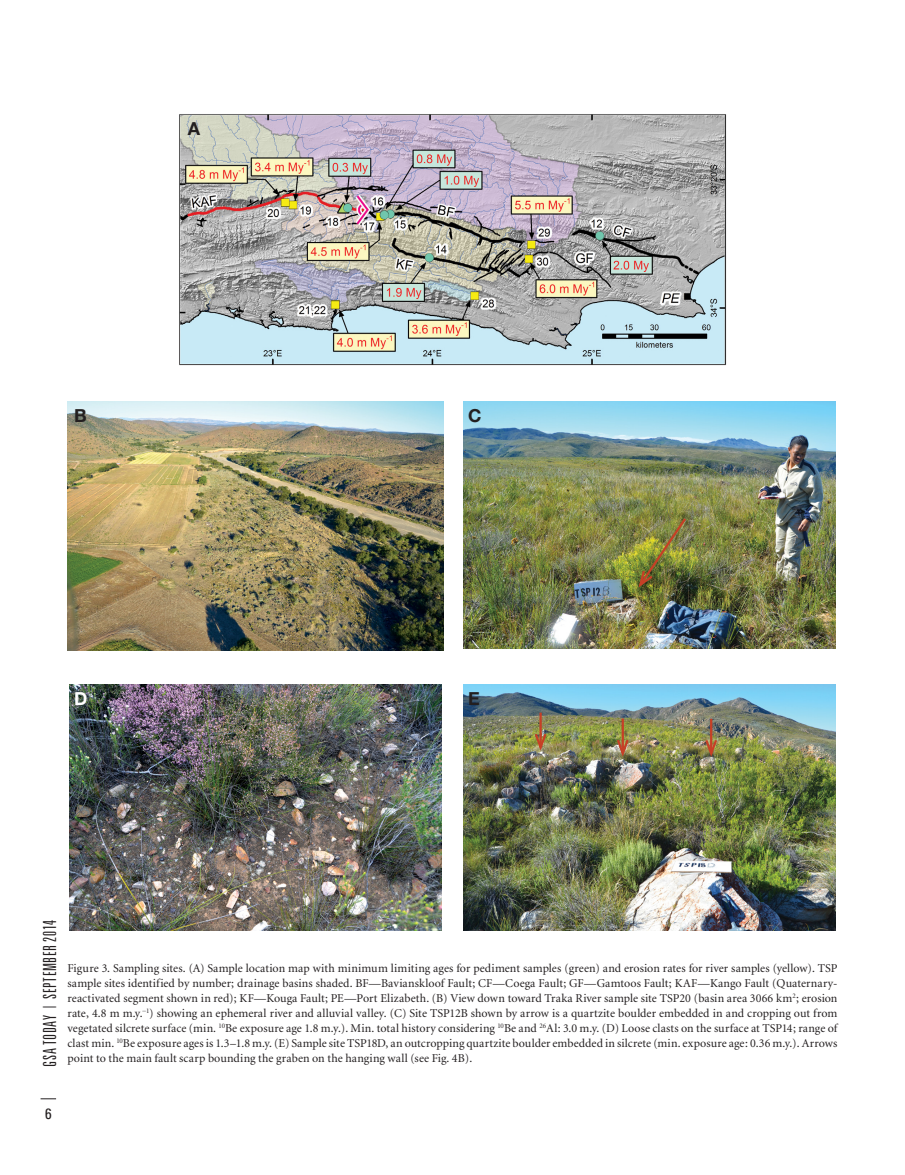
<style>
.page{position:relative;width:905px;height:1175px;background:#fff}
.page>*{position:absolute;margin:0;border:0;box-sizing:border-box;transform-origin:0 0}
.t1{font:300 ultra-condensed 18px "Univers";letter-spacing:.035em;color:#231f20}
.t2{font:700 18px "Helvetica Neue";color:#231f20}
.t3{font:700 18px "Helvetica Neue";color:#fff}
.t4{font:condensed 15px "Univers";color:#231f20}
.figure_caption{font:12px/15px "Minion";letter-spacing:.01em;color:#231f20;text-align:justify}
</style>
<div class="page">
<svg style="left:41px;top:1098px;width:15px;height:1px"></svg>
<img style="left:179px;top:114px;width:548px;height:252px">
<img style="left:68px;top:401px;width:375px;height:249px">
<img style="left:69px;top:684px;width:373px;height:246px">
<img style="left:463px;top:684px;width:372px;height:246px">
<img style="left:463px;top:401px;width:372px;height:247px">
<img style="left:636px;top:516px;width:52px;height:74px">
<hr style="left:539px;top:712px;width:2px;height:35px;background:#c64026">
<svg style="left:533px;top:731px;width:15px;height:23px"></svg>
<hr style="left:621px;top:718px;width:3px;height:35px;background:#c64026">
<svg style="left:615px;top:737px;width:15px;height:23px"></svg>
<hr style="left:710px;top:718px;width:2px;height:35px;background:#c64026">
<svg style="left:703px;top:737px;width:15px;height:23px"></svg>
<p class="t2" style="left:188px;top:117px;width:14px">A</p>
<p class="t2" style="left:74px;top:405px;width:14px">B</p>
<p class="t2" style="left:468px;top:405px;width:15px">C</p>
<p class="t3" style="left:74px;top:687px;width:15px">D</p>
<p class="t2" style="left:468px;top:687px;width:13px">E</p>
<h1 class="t1" style="left:40px;top:1066px;width:148px;rotate:-90deg">GSA TODAY | SEPTEMBER 2014</h1>
<p class="figure_caption" style="left:68px;top:961px;width:771px">Figure 3. Sampling sites. (A) Sample location map with minimum limiting ages for pediment samples (green) and erosion rates for river samples (yellow). TSP sample sites identified by number; drainage basins shaded. BF—Bavianskloof Fault; CF—Coega Fault; GF—Gamtoos Fault; KAF—Kango Fault (Quaternary&shy;reactivated segment shown in red); KF—Kouga Fault; PE—Port Elizabeth. (B) View down toward Traka River sample site TSP20 (basin area 3066 km<sup>2</sup>; erosion rate, 4.8 m m.y.<sup>−1</sup>) showing an ephemeral river and alluvial valley. (C) Site TSP12B shown by arrow is a quartzite boulder embedded in and cropping out from vegetated silcrete surface (min. <sup>10</sup>Be exposure age 1.8 m.y.). Min. total history considering <sup>10</sup>Be and <sup>26</sup>Al: 3.0 m.y. (D) Loose clasts on the surface at TSP14; range of clast min. <sup>10</sup>Be exposure ages is 1.3–1.8 m.y. (E) Sample site TSP18D, an outcropping quartzite boulder embedded in silcrete (min. exposure age: 0.36 m.y.). Arrows point to the main fault scarp bounding the graben on the hanging wall (see Fig. 4B).</p>
<p class="t4" style="left:45px;top:1104px;width:8px">6</p>
</div>
